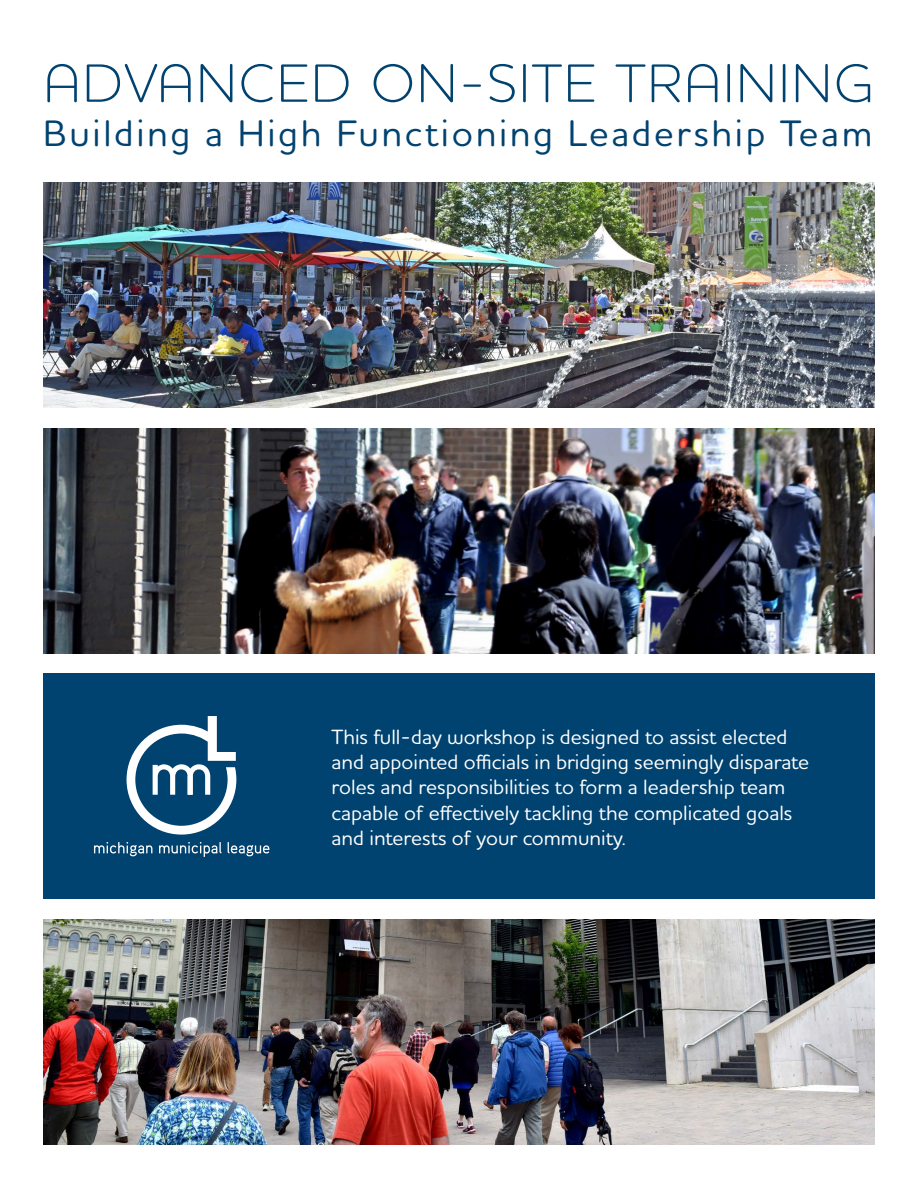
<style>
.page{position:relative;width:918px;height:1188px;background:#fff}
.page>*{position:absolute;margin:0;border:0;box-sizing:border-box;transform-origin:0 0}
.t1{font:300 54.9px "Houschka Rounded Alt";letter-spacing:.035em;color:#004270}
.t2{font:500 37.5px "Houschka Rounded Alt";letter-spacing:.07em;color:#004270}
.t3{font:500 21px/25.2px "Houschka Rounded Alt";color:#fff}
</style>
<div class="page">
<img style="left:43px;top:183px;width:832px;height:225px">
<img style="left:43px;top:428px;width:832px;height:226px">
<div style="left:43px;top:674px;width:832px;height:225px;background:#004270"></div>
<img style="left:43px;top:919px;width:832px;height:226px">
<svg style="left:94px;top:842px;width:58px;height:14px"></svg>
<svg style="left:159px;top:842px;width:62px;height:15px"></svg>
<svg style="left:228px;top:842px;width:41px;height:14px"></svg>
<svg style="left:127px;top:716px;width:109px;height:119px"></svg>
<h1 class="t1" style="left:43px;top:47px;width:833px">ADVANCED ON-SITE TRAINING</h1>
<h2 class="t2" style="left:43px;top:108px;width:831px">Building a High Functioning Leadership Team</h2>
<p class="t3" style="left:332px;top:724px;width:479px">This full-day workshop is designed to assist elected and appointed officials in bridging seemingly disparate roles and responsibilities to form a leadership team capable of effectively tackling the complicated goals and interests of your community.</p>
</div>
